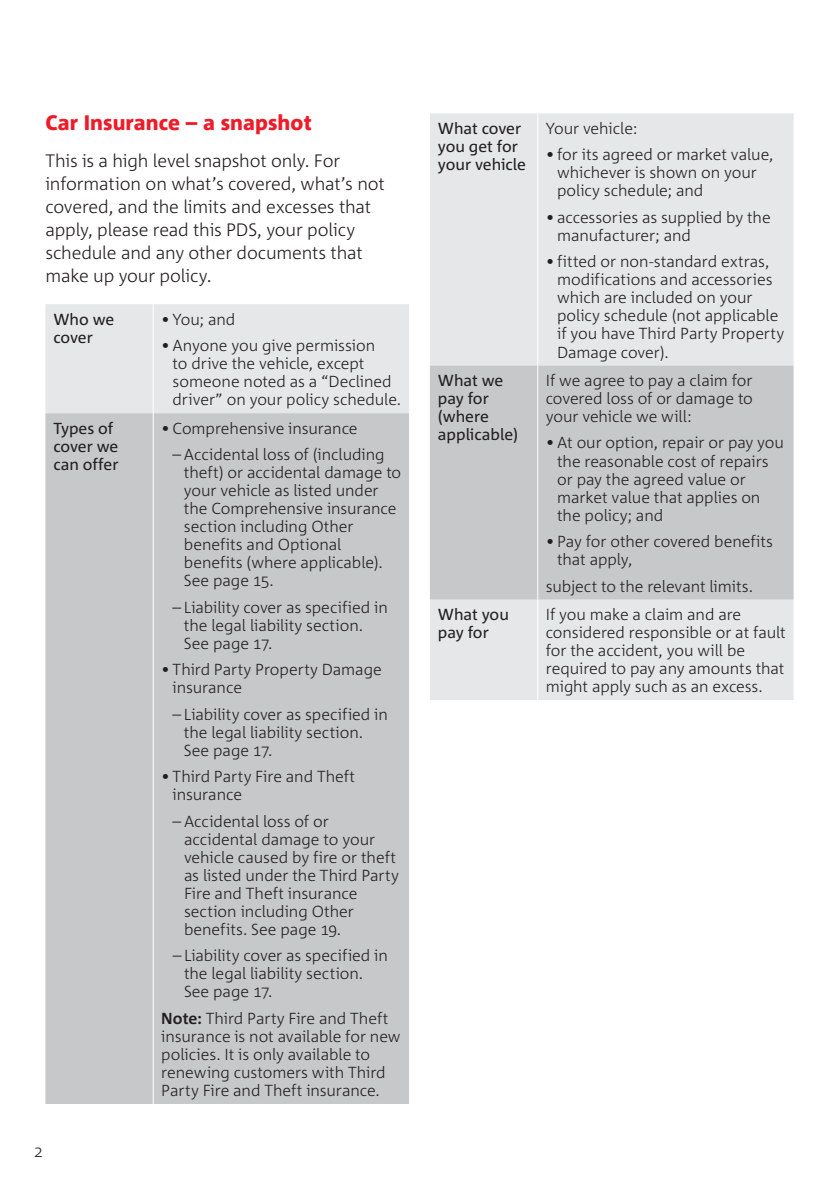
<style>
.page{position:relative;width:840px;height:1191px;background:#fff}
.page>*{position:absolute;margin:0;border:0;box-sizing:border-box;transform-origin:0 0}
.t1{font:800 21px "Corpid";letter-spacing:.005em;color:#ee1c28}
.t2{font:300 18px/23px "Corpid";letter-spacing:-.01em;color:#231f20}
.t3{font:300 16px/18px "Corpid";letter-spacing:-.005em;color:#231f20}
.t4{font:16px/18px "Corpid";letter-spacing:-.005em;color:#231f20}
.s1{font-weight:700}
</style>
<div class="page">
<div style="left:430px;top:113px;width:363px;height:587px;background:#e6e7e9"></div>
<div style="left:430px;top:365px;width:363px;height:234px;background:#c7c8ca"></div>
<hr style="left:537px;top:113px;width:1px;height:252px;background:#fff">
<hr style="left:537px;top:365px;width:1px;height:234px;background:#fff">
<hr style="left:537px;top:599px;width:1px;height:101px;background:#fff">
<div style="left:45px;top:304px;width:364px;height:109px;background:#e6e7e9"></div>
<div style="left:45px;top:413px;width:364px;height:691px;background:#c7c8ca"></div>
<hr style="left:153px;top:304px;width:1px;height:109px;background:#fff">
<hr style="left:153px;top:413px;width:1px;height:691px;background:#fff">
<h1 class="t1" style="left:45px;top:111px;width:268px">Car Insurance – a snapshot</h1>
<p class="t2" style="left:45px;top:149px;width:340px">This is a high level snapshot only. For information on what’s covered, what’s not covered, and the limits and excesses that apply, please read this PDS, your policy schedule and any other documents that make up your policy.</p>
<p class="t4" style="left:53px;top:310px;width:62px">Who we cover</p>
<p class="t3" style="left:161px;top:310px;width:76px">• You; and</p>
<p class="t3" style="left:172px;top:337px;width:230px;text-indent:-11px">• Anyone you give permission<br>to drive the vehicle, except someone noted as a “Declined driver” on your policy schedule.</p>
<p class="t4" style="left:53px;top:419px;width:67px">Types of cover we can offer</p>
<p class="t3" style="left:161px;top:419px;width:198px">• Comprehensive insurance</p>
<p class="t3" style="left:184px;top:446px;width:219px;text-indent:-11px">– Accidental loss of (including theft) or accidental damage to your vehicle as listed under the Comprehensive insurance section including Other benefits and Optional benefits (where applicable).<br>See page 15.</p>
<p class="t3" style="left:184px;top:598px;width:205px;text-indent:-11px">– Liability cover as specified in the legal liability section.<br>See page 17.</p>
<p class="t3" style="left:172px;top:661px;width:210px;text-indent:-11px">• Third Party Property Damage insurance</p>
<p class="t3" style="left:184px;top:705px;width:205px;text-indent:-11px">– Liability cover as specified in the legal liability section.<br>See page 17.</p>
<p class="t3" style="left:172px;top:768px;width:184px;text-indent:-11px">• Third Party Fire and Theft insurance</p>
<p class="t3" style="left:184px;top:812px;width:216px;text-indent:-11px">– Accidental loss of or accidental damage to your vehicle caused by fire or theft as listed under the Third Party<br>Fire and Theft insurance section including Other benefits. See page 19.</p>
<p class="t3" style="left:184px;top:947px;width:205px;text-indent:-11px">– Liability cover as specified in the legal liability section.<br>See page 17.</p>
<p class="t3" style="left:161px;top:1009px;width:241px"><span class="s1">Note:</span> Third Party Fire and Theft insurance is not available for new policies. It is only available to renewing customers with Third<br>Party Fire and Theft insurance.</p>
<p class="t4" style="left:437px;top:119px;width:90px">What cover you get for your vehicle</p>
<p class="t3" style="left:545px;top:119px;width:93px">Your vehicle:</p>
<p class="t3" style="left:557px;top:146px;width:218px;text-indent:-11px">• for its agreed or market value, whichever is shown on your policy schedule; and</p>
<p class="t3" style="left:557px;top:208px;width:215px;text-indent:-11px">• accessories as supplied by the manufacturer; and</p>
<p class="t3" style="left:557px;top:253px;width:228px;text-indent:-11px">• fitted or non-standard extras, modifications and accessories which are included on your policy schedule (not applicable if you have Third Party Property<br>Damage cover).</p>
<p class="t4" style="left:437px;top:371px;width:82px">What we pay for (where applicable)</p>
<p class="t3" style="left:545px;top:371px;width:208px;text-align:justify">If we agree to pay a claim for covered loss of or damage to your vehicle we will:</p>
<p class="t3" style="left:557px;top:434px;width:228px;text-indent:-11px">• At our option, repair or pay you the reasonable cost of repairs or pay the agreed value or market value that applies on the policy; and</p>
<p class="t3" style="left:557px;top:532px;width:217px;text-indent:-11px">• Pay for other covered benefits that apply,</p>
<p class="t3" style="left:545px;top:577px;width:209px">subject to the relevant limits.</p>
<p class="t4" style="left:437px;top:605px;width:72px">What you pay for</p>
<p class="t3" style="left:545px;top:605px;width:241px">If you make a claim and are considered responsible or at fault for the accident, you will be required to pay any amounts that might apply such as an excess.</p>
</div>
